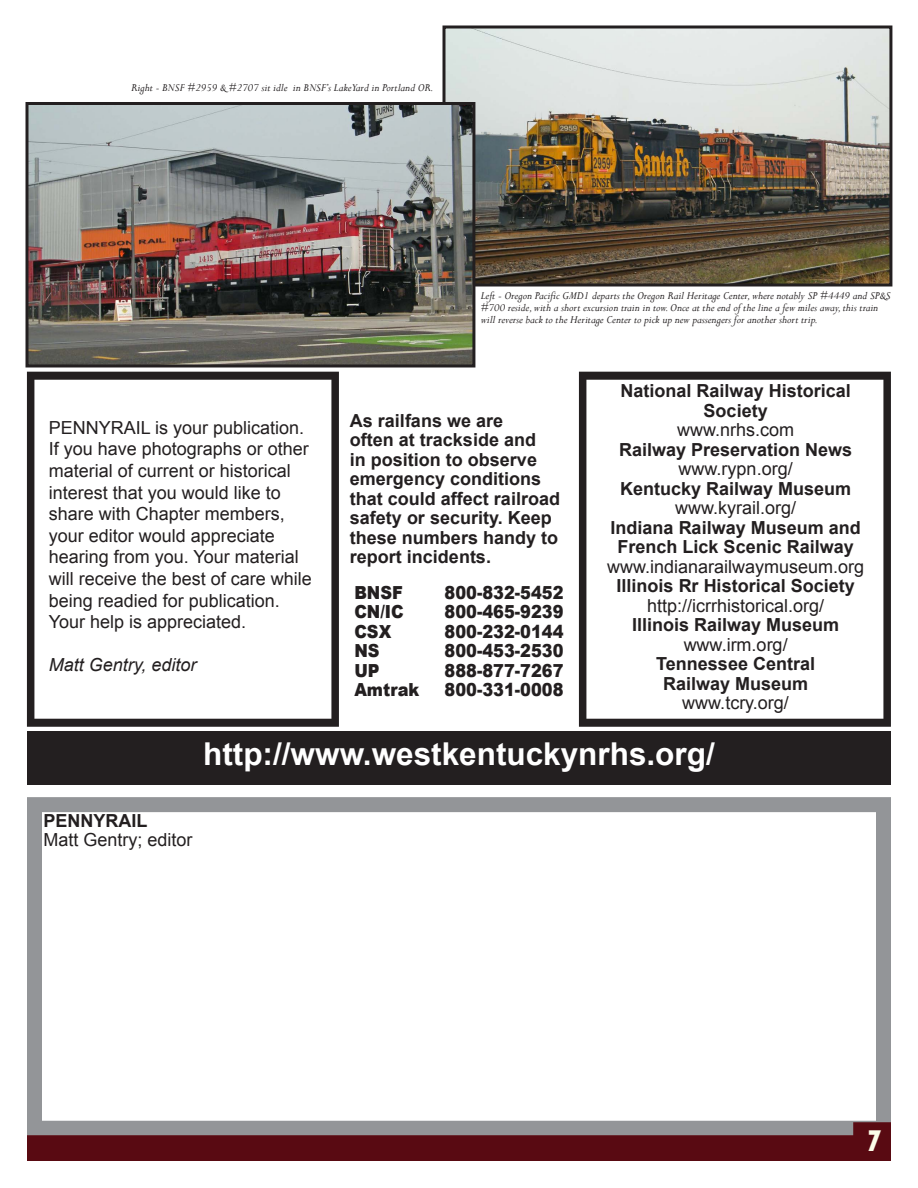
<style>
.page{position:relative;width:918px;height:1188px;background:#fff}
.page>*{position:absolute;margin:0;border:0;box-sizing:border-box;transform-origin:0 0}
.t1{font:700 31.5px "Arial";color:#fff}
.t2{font:800 condensed 31.5px "Tw Cen";color:#fcfce8}
.t3{font:18px/21.6px "Arial";color:#231f20}
.t4{font:700 18px/19.5px "Arial";color:#231f20;text-align:center}
.t5{font:900 18px "Arial";color:#231f20;scale:.9 1}
.t6{font:italic 18px "Arial";color:#231f20}
.t7{font:italic 12px/12px "Perpetua";color:#231f20}
</style>
<div class="page">
<svg style="left:27px;top:797px;width:864px;height:325px"></svg>
<div style="left:27px;top:731px;width:864px;height:54px;background:#231f20"></div>
<svg style="left:27px;top:372px;width:312px;height:355px"></svg>
<svg style="left:579px;top:372px;width:312px;height:355px"></svg>
<img style="left:446px;top:30px;width:442px;height:252px">
<div style="left:442px;top:26px;width:450px;height:260px;border:3px solid #231f20"></div>
<img style="left:30px;top:106px;width:441px;height:258px">
<div style="left:26px;top:102px;width:449px;height:266px;border:3px solid #231f20"></div>
<svg style="left:27px;top:1122px;width:864px;height:39px;background:#6c373d"></svg>
<p class="t7" style="left:131px;top:81px;width:304px">Right - BNSF #2959 &amp; #2707 sit idle in BNSF’s Lake Yard in Portland OR.</p>
<p class="t7" style="left:481px;top:289px;width:412px">Left - Oregon Pacific GMD1 departs the Oregon Rail Heritage Center, where notably SP #4449 and SP&amp;S #700 reside, with a short excursion train in tow. Once at the end of the line a few miles away, this train will reverse back to the Heritage Center to pick up new passengers for another short trip.</p>
<p class="t3" style="left:49px;top:417px;width:265px">PENNYRAIL is your publication.<br>If you have photographs or other material of current or historical interest that you would like to share with Chapter members, your editor would appreciate hearing from you. Your material will receive the best of care while being readied for publication.<br>Your help is appreciated.</p>
<p class="t6" style="left:49px;top:654px;width:149px">Matt Gentry, editor</p>
<p class="t4" style="left:350px;top:411px;width:212px;text-align:left">As railfans we are<br>often at trackside and<br>in position to observe emergency conditions that could affect railroad safety or security. Keep these numbers handy to report incidents.</p>
<p class="t5" style="left:354px;top:579px;width:55px">BNSF</p>
<p class="t5" style="left:354px;top:599px;width:57px">CN/IC</p>
<p class="t5" style="left:354px;top:618px;width:43px">CSX</p>
<p class="t5" style="left:354px;top:638px;width:29px">NS</p>
<p class="t5" style="left:354px;top:657px;width:29px">UP</p>
<p class="t5" style="left:354px;top:677px;width:74px">Amtrak</p>
<p class="t5" style="left:445px;top:579px;width:134px">800-832-5452</p>
<p class="t5" style="left:445px;top:599px;width:134px">800-465-9239</p>
<p class="t5" style="left:445px;top:618px;width:134px">800-232-0144</p>
<p class="t5" style="left:445px;top:638px;width:134px">800-453-2530</p>
<p class="t5" style="left:445px;top:657px;width:134px">888-877-7267</p>
<p class="t5" style="left:445px;top:677px;width:134px">800-331-0008</p>
<p class="t4" style="left:621px;top:381px;width:232px">National Railway Historical<br>Society</p>
<p class="t3" style="left:677px;top:419px;width:119px">www.nrhs.com</p>
<p class="t4" style="left:619px;top:440px;width:235px">Railway Preservation News</p>
<p class="t3" style="left:679px;top:458px;width:116px">www.rypn.org/</p>
<p class="t4" style="left:620px;top:479px;width:233px">Kentucky Railway Museum</p>
<p class="t3" style="left:675px;top:497px;width:123px">www.kyrail.org/</p>
<p class="t4" style="left:611px;top:518px;width:252px">Indiana Railway Museum and</p>
<p class="t4" style="left:618px;top:537px;width:238px">French Lick Scenic Railway</p>
<p class="t3" style="left:607px;top:556px;width:259px">www.indianarailwaymuseum.org</p>
<p class="t4" style="left:617px;top:576px;width:240px">Illinois Rr Historical Society</p>
<p class="t3" style="left:647px;top:595px;width:179px">http://icrrhistorical.org/</p>
<p class="t4" style="left:632px;top:615px;width:209px">Illinois Railway Museum</p>
<p class="t3" style="left:684px;top:634px;width:106px">www.irm.org/</p>
<p class="t4" style="left:656px;top:654px;width:160px">Tennessee Central</p>
<p class="t4" style="left:663px;top:674px;width:147px">Railway Museum</p>
<p class="t3" style="left:682px;top:692px;width:108px">www.tcry.org/</p>
<p class="t1" style="left:203px;top:733px;width:513px">http://www.westkentuckynrhs.org/</p>
<p class="t4" style="left:43px;top:811px;width:106px">PENNYRAIL</p>
<p class="t3" style="left:43px;top:829px;width:151px">Matt Gentry; editor</p>
<p class="t2" style="left:866px;top:1122px;width:17px">7</p>
</div>
